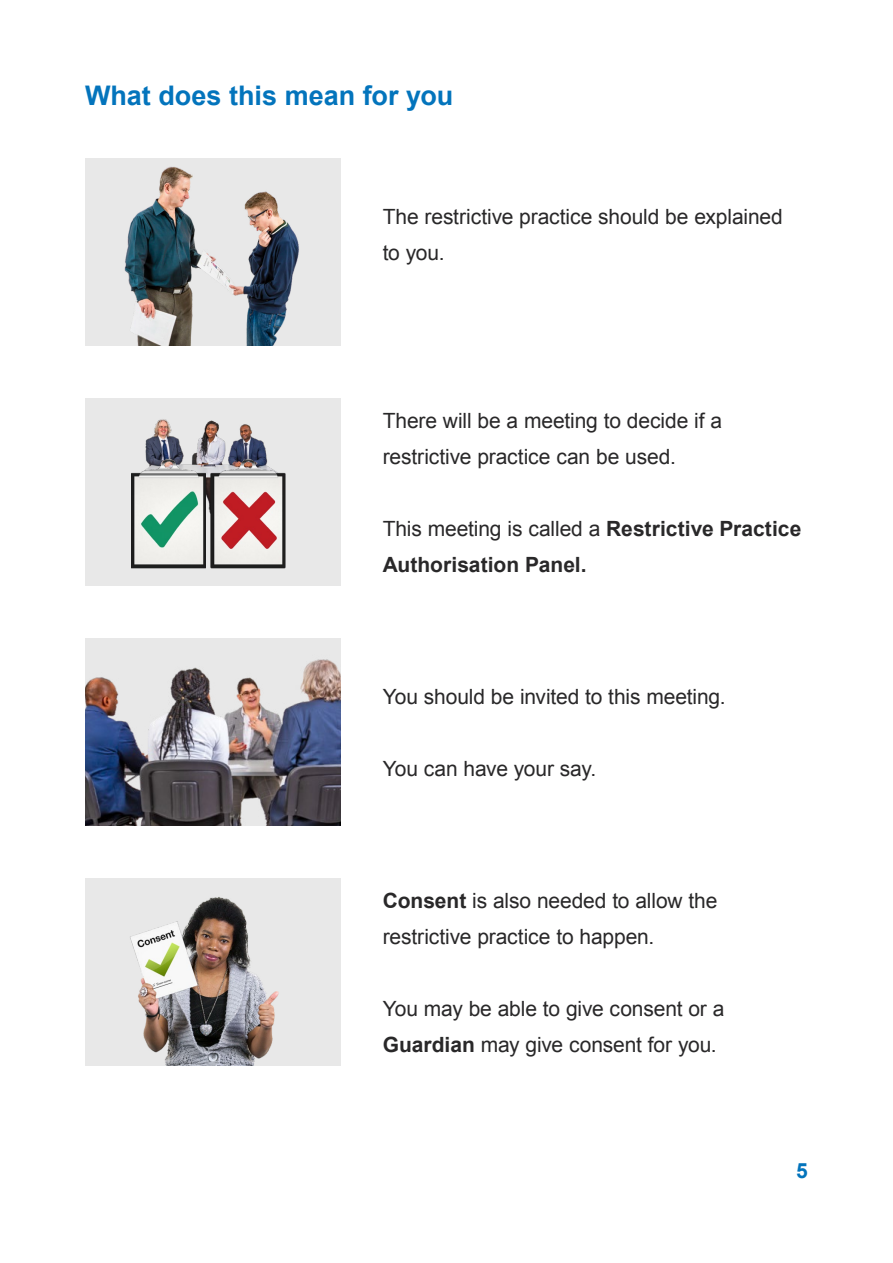
<style>
.page{position:relative;width:893px;height:1263px;background:#fff}
.page>*{position:absolute;margin:0;border:0;box-sizing:border-box;transform-origin:0 0}
.t1{font:700 27px "Arial";color:#0374bc}
.t2{font:21px/36px "Arial";letter-spacing:-.005em;color:#292829}
.t3{font:700 21px/36px "Arial";color:#292829}
.t4{font:700 21px "Arial";color:#0374bc}
.s1{font-weight:400}
.s2{font-weight:700}
</style>
<div class="page">
<div style="left:85px;top:158px;width:255px;height:187px;background:#e8e8e8"></div>
<img style="left:124px;top:166px;width:175px;height:179px">
<div style="left:85px;top:878px;width:255px;height:187px;background:#e8e8e8"></div>
<img style="left:130px;top:897px;width:149px;height:168px">
<div style="left:85px;top:399px;width:255px;height:187px;background:#e8e8e8"></div>
<img style="left:145px;top:419px;width:122px;height:125px">
<img style="left:131px;top:458px;width:75px;height:111px">
<img style="left:211px;top:458px;width:74px;height:111px">
<img style="left:85px;top:638px;width:255px;height:188px">
<p class="t1" style="left:85px;top:77px;width:370px">What does this mean for you</p>
<p class="t2" style="left:383px;top:199px;width:402px">The restrictive practice should be explained to you.</p>
<p class="t2" style="left:383px;top:403px;width:341px">There will be a meeting to decide if a restrictive practice can be used.</p>
<h3 class="t3" style="left:383px;top:511px;width:420px"><span class="s1">This meeting is called a</span> Restrictive Practice<br>Authorisation Panel.</h3>
<p class="t2" style="left:383px;top:679px;width:345px">You should be invited to this meeting.</p>
<p class="t2" style="left:383px;top:751px;width:215px">You can have your say.</p>
<p class="t2" style="left:383px;top:882px;width:336px"><span class="s2">Consent</span> is also needed to allow the restrictive practice to happen.</p>
<p class="t2" style="left:383px;top:990px;width:343px">You may be able to give consent or a<br><span class="s2">Guardian</span> may give consent for you.</p>
<p class="t4" style="left:796px;top:1157px;width:13px">5</p>
</div>
